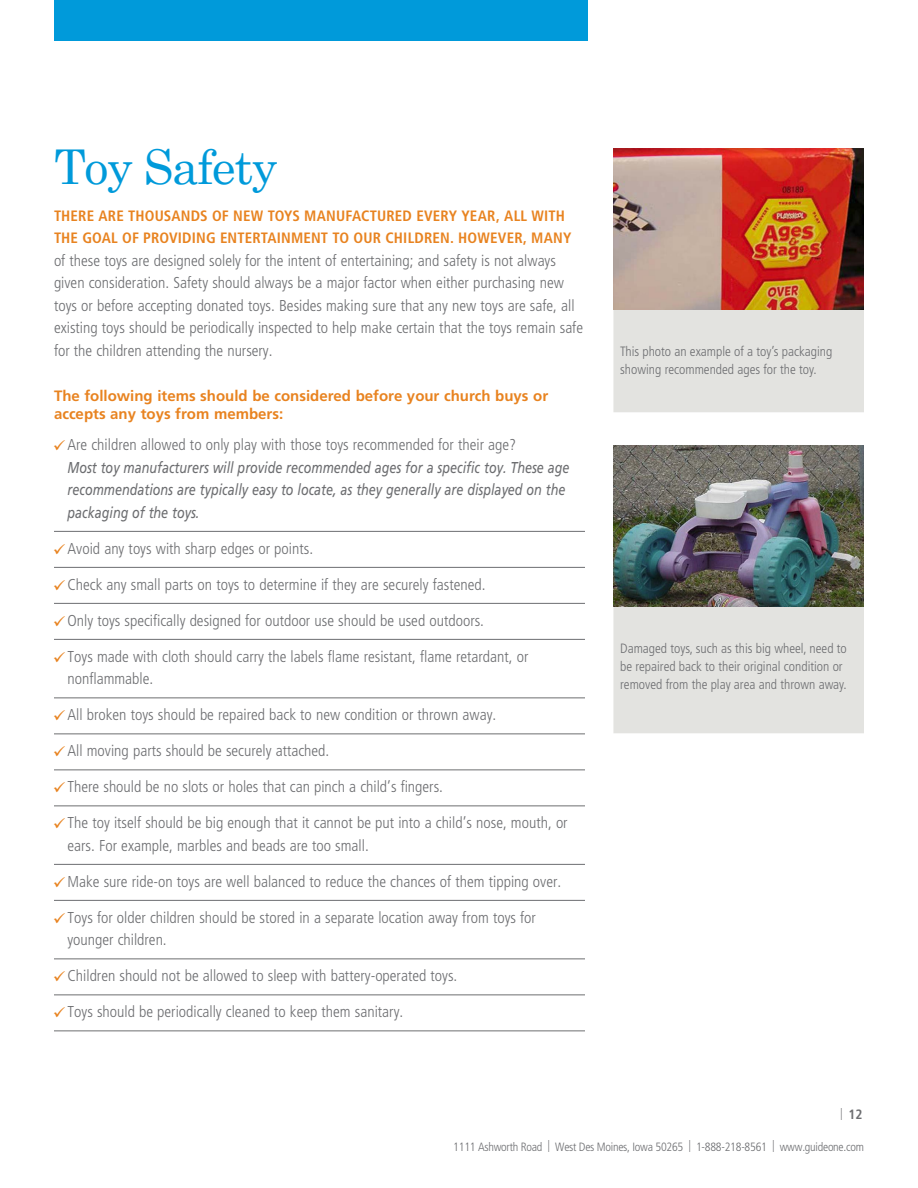
<style>
.page{position:relative;width:918px;height:1188px;background:#fff}
.page>*{position:absolute;margin:0;border:0;box-sizing:border-box;transform-origin:0 0}
.t1{font:48px "Century Schoolbook";letter-spacing:-.03em;color:#009ada}
.t2{font:300 condensed 15.75px/22.5px "Frutiger LT Std";color:#6d6e71}
.t3{font:italic 15.75px/22.5px "Frutiger LT Std";color:#6d6e71;scale:.8 1}
.t4{font:700 condensed 15px/22.5px "Frutiger LT Std";letter-spacing:.01em;color:#e88320}
.t5{font:700 15px/18px "Frutiger LT Std";color:#e88320}
.t6{font:300 condensed 13.5px/18px "Frutiger LT Std";color:#6d6e71}
.t7{font:700 condensed 13.5px "Frutiger LT Std";color:#6d6e71}
.t8{font:300 condensed 12px "Frutiger LT Std";letter-spacing:-.02em;color:#6d6e71}
.s1{font-family:"GO Checkmark";font-style:normal;color:#e88320}
.s2{font-weight:300;font-style:normal;font-stretch:condensed}
.s3{font-family:"GO Checkmark";font-weight:400;font-stretch:normal;color:#e88320}
.s4{font-weight:300;font-size:12px}
</style>
<div class="page">
<div style="left:54px;top:0;width:534px;height:40px;background:#009ada"></div>
<hr style="left:54px;top:531px;width:531px;height:1px;background:#6d6e71">
<hr style="left:54px;top:567px;width:531px;height:1px;background:#6d6e71">
<hr style="left:54px;top:603px;width:531px;height:1px;background:#6d6e71">
<hr style="left:54px;top:639px;width:531px;height:1px;background:#6d6e71">
<hr style="left:54px;top:698px;width:531px;height:1px;background:#6d6e71">
<hr style="left:54px;top:734px;width:531px;height:1px;background:#6d6e71">
<hr style="left:54px;top:770px;width:531px;height:1px;background:#6d6e71">
<hr style="left:54px;top:806px;width:531px;height:1px;background:#6d6e71">
<hr style="left:54px;top:864px;width:531px;height:1px;background:#6d6e71">
<hr style="left:54px;top:900px;width:531px;height:1px;background:#6d6e71">
<hr style="left:54px;top:958px;width:531px;height:1px;background:#6d6e71">
<hr style="left:54px;top:994px;width:531px;height:1px;background:#6d6e71">
<hr style="left:54px;top:1030px;width:531px;height:1px;background:#6d6e71">
<div style="left:613px;top:148px;width:251px;height:264px;background:#e3e3e0"></div>
<div style="left:613px;top:446px;width:251px;height:287px;background:#e3e3e0"></div>
<img style="left:614px;top:148px;width:250px;height:161px">
<img style="left:614px;top:446px;width:250px;height:160px">
<h1 class="t1" style="left:54px;top:137px;width:225px">Toy Safety</h1>
<p class="t4" style="left:54px;top:204px;width:519px">THERE ARE THOUSANDS OF NEW TOYS MANUFACTURED EVERY YEAR, ALL WITH<br>THE GOAL OF PROVIDING ENTERTAINMENT TO OUR CHILDREN. HOWEVER, MANY</p>
<p class="t2" style="left:54px;top:249px;width:531px">of these toys are designed solely for the intent of entertaining; and safety is not always given consideration. Safety should always be a major factor when either purchasing new toys or before accepting donated toys. Besides making sure that any new toys are safe, all existing toys should be periodically inspected to help make certain that the toys remain safe for the children attending the nursery.</p>
<p class="t5" style="left:54px;top:386px;width:496px">The following items should be considered before your church buys or accepts any toys from members:</p>
<p class="t3" style="left:68px;top:433px;width:629px;text-indent:-14px"><span class="s1">8</span> <span class="s2">Are children allowed to only play with those toys recommended for their age?<br></span>Most toy manufacturers will provide recommended ages for a specific toy. These age recommendations are typically easy to locate, as they generally are displayed on the packaging of the toys.</p>
<p class="t2" style="left:54px;top:537px;width:261px"><span class="s3">8</span> Avoid any toys with sharp edges or points.</p>
<p class="t2" style="left:54px;top:573px;width:433px"><span class="s3">8</span> Check any small parts on toys to determine if they are securely fastened.</p>
<p class="t2" style="left:54px;top:609px;width:432px"><span class="s3">8</span> Only toys specifically designed for outdoor use should be used outdoors.</p>
<p class="t2" style="left:68px;top:645px;width:462px;text-indent:-14px"><span class="s3">8</span> Toys made with cloth should carry the labels flame resistant, flame retardant, or nonflammable.</p>
<p class="t2" style="left:54px;top:704px;width:444px"><span class="s3">8</span> All broken toys should be repaired back to new condition or thrown away.</p>
<p class="t2" style="left:54px;top:740px;width:277px"><span class="s3">8</span> All moving parts should be securely attached.</p>
<p class="t2" style="left:54px;top:776px;width:390px"><span class="s3">8</span> There should be no slots or holes that can pinch a child’s fingers.</p>
<p class="t2" style="left:68px;top:812px;width:502px;text-indent:-14px"><span class="s3">8</span> The toy itself should be big enough that it cannot be put into a child’s nose, mouth, or ears. For example, marbles and beads are too small.</p>
<p class="t2" style="left:54px;top:870px;width:509px"><span class="s3">8</span> Make sure ride-on toys are well balanced to reduce the chances of them tipping over.</p>
<p class="t2" style="left:68px;top:906px;width:470px;text-indent:-14px"><span class="s3">8</span> Toys for older children should be stored in a separate location away from toys for younger children.</p>
<p class="t2" style="left:54px;top:965px;width:405px"><span class="s3">8</span> Children should not be allowed to sleep with battery-operated toys.</p>
<p class="t2" style="left:54px;top:1001px;width:351px"><span class="s3">8</span> Toys should be periodically cleaned to keep them sanitary.</p>
<p class="t6" style="left:620px;top:342px;width:214px">This photo an example of a toy’s packaging showing recommended ages for the toy.</p>
<p class="t6" style="left:620px;top:639px;width:228px">Damaged toys, such as this big wheel, need to be repaired back to their original condition or removed from the play area and thrown away.</p>
<p class="t7" style="left:840px;top:1106px;width:24px"><span class="s4">|</span> 12</p>
<p class="t8" style="left:453px;top:1140px;width:412px">1111 Ashworth Road | West Des Moines, Iowa 50265 | 1-888-218-8561 | www.guideone.com</p>
</div>
